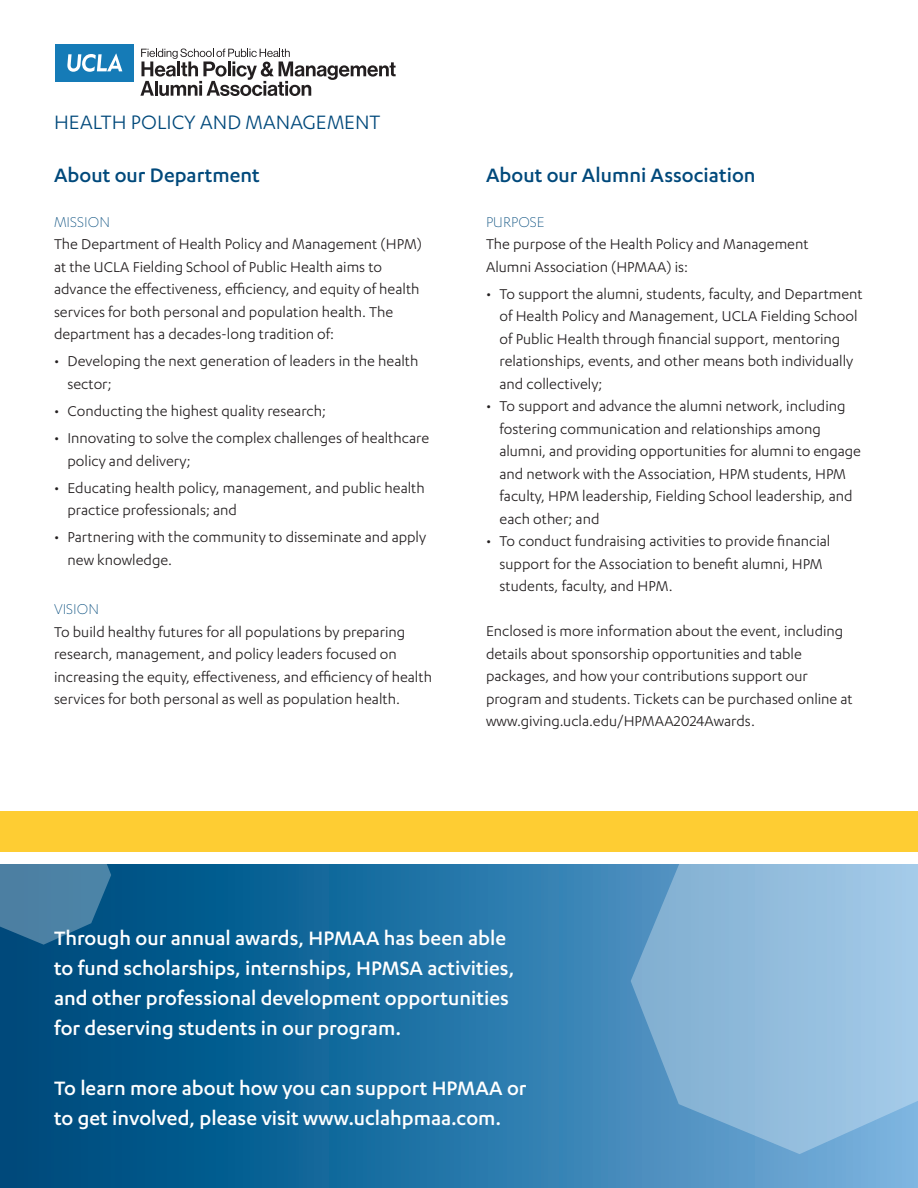
<style>
.page{position:relative;width:918px;height:1188px;background:#fff}
.page>*{position:absolute;margin:0;border:0;box-sizing:border-box;transform-origin:0 0}
.t1{font:500 22.5px "Karbon";color:#fff}
.CENTER_NO-HYPH{font:500 22.5px "Karbon";color:#00497b}
.CENTER_NO-HYPH-2{font:22.5px "Karbon";color:#00497b}
.t2{font:16.5px/22.5px "Karbon";color:#231f20}
.t3{font:300 16.5px "Karbon";color:#00497b}
</style>
<div class="page">
<div style="left:0;top:864px;width:918px;height:324px;background:linear-gradient(to right,#004378,#75b0de)"></div>
<svg style="left:0;top:811px;width:111px;height:134px;background:#5789a8"></svg>
<svg style="left:631px;top:811px;width:287px;height:343px;background:#8db9da"></svg>
<svg style="left:140px;top:49px;width:256px;height:47px"></svg>
<div style="left:55px;top:44px;width:78px;height:38px;background:#157bb7"></div>
<svg style="left:67px;top:54px;width:55px;height:18px"></svg>
<div style="left:0;top:812px;width:918px;height:40px;background:#fecd33"></div>
<p class="CENTER_NO-HYPH-2" style="left:54px;top:110px;width:328px">HEALTH POLICY AND MANAGEMENT</p>
<p class="CENTER_NO-HYPH" style="left:54px;top:162px;width:207px">About our Department</p>
<p class="t3" style="left:54px;top:213px;width:58px">MISSION</p>
<p class="t2" style="left:54px;top:233px;width:369px">The Department of Health Policy and Management (HPM) at the UCLA Fielding School of Public Health aims to advance the effectiveness, efficiency, and equity of health services for both personal and population health. The department has a decades-long tradition of:</p>
<p class="t2" style="left:67px;top:350px;width:352px;text-indent:-13px">• Developing the next generation of leaders in the health sector;</p>
<p class="t2" style="left:54px;top:399px;width:274px">• Conducting the highest quality research;</p>
<p class="t2" style="left:67px;top:426px;width:363px;text-indent:-13px">• Innovating to solve the complex challenges of healthcare policy and delivery;</p>
<p class="t2" style="left:67px;top:476px;width:359px;text-indent:-13px">• Educating health policy, management, and public health practice professionals; and</p>
<p class="t2" style="left:67px;top:526px;width:360px;text-indent:-13px">• Partnering with the community to disseminate and apply new knowledge.</p>
<p class="t3" style="left:54px;top:600px;width:47px">VISION</p>
<p class="t2" style="left:54px;top:620px;width:380px">To build healthy futures for all populations by preparing research, management, and policy leaders focused on increasing the equity, effectiveness, and efficiency of health services for both personal as well as population health.</p>
<p class="CENTER_NO-HYPH" style="left:486px;top:162px;width:271px">About our Alumni Association</p>
<p class="t3" style="left:486px;top:213px;width:60px">PURPOSE</p>
<p class="t2" style="left:486px;top:232px;width:324px">The purpose of the Health Policy and Management<br>Alumni Association (HPMAA) is:</p>
<p class="t2" style="left:499px;top:282px;width:365px;text-indent:-13px">• To support the alumni, students, faculty, and Department of Health Policy and Management, UCLA Fielding School of Public Health through financial support, mentoring relationships, events, and other means both individually and collectively;</p>
<p class="t2" style="left:499px;top:394px;width:363px;text-indent:-13px">• To support and advance the alumni network, including fostering communication and relationships among alumni, and providing opportunities for alumni to engage and network with the Association, HPM students, HPM faculty, HPM leadership, Fielding School leadership, and each other; and</p>
<p class="t2" style="left:499px;top:529px;width:332px;text-indent:-13px">• To conduct fundraising activities to provide financial support for the Association to benefit alumni, HPM students, faculty, and HPM.</p>
<p class="t2" style="left:486px;top:619px;width:368px">Enclosed is more information about the event, including details about sponsorship opportunities and table packages, and how your contributions support our program and students. Tickets can be purchased online at www.giving.ucla.edu/HPMAA2024Awards.</p>
<p class="t1" style="left:54px;top:925px;width:454px">Through our annual awards, HPMAA has been able</p>
<p class="t1" style="left:54px;top:955px;width:462px">to fund scholarships, internships, HPMSA activities,</p>
<p class="t1" style="left:54px;top:985px;width:457px">and other professional development opportunities</p>
<p class="t1" style="left:54px;top:1015px;width:349px">for deserving students in our program.</p>
<p class="t1" style="left:54px;top:1075px;width:474px">To learn more about how you can support HPMAA or</p>
<p class="t1" style="left:54px;top:1105px;width:449px">to get involved, please visit www.uclahpmaa.com.</p>
</div>
